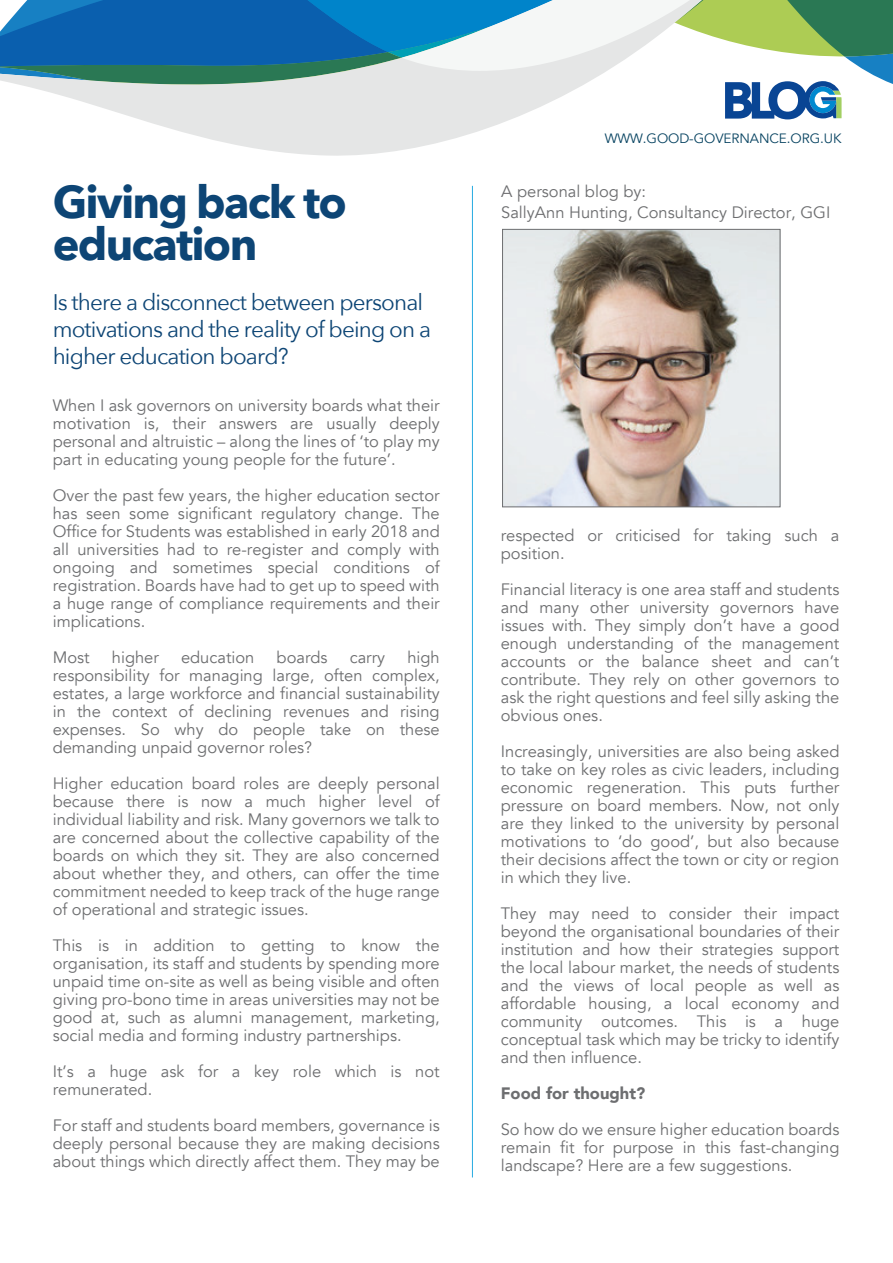
<style>
.page{position:relative;width:893px;height:1263px;background:#fff}
.page>*{position:absolute;margin:0;border:0;box-sizing:border-box;transform-origin:0 0}
.t1{font:700 45px/42px "Avenir Next";letter-spacing:-.04em;color:#0d4575}
.t2{font:22.5px/27px "Avenir Next";letter-spacing:-.04em;color:#0d4575}
.t3{font:16.5px/18px "Avenir";color:#6d6e70;text-align:justify}
.t4{font:900 16.5px "Avenir";color:#6d6e70}
.t5{font:13.5px "Avenir";letter-spacing:-.005em;color:#074361}
</style>
<div class="page">
<hr style="left:472px;top:186px;width:1px;height:991px;background:#26aae1">
<svg style="left:139px;top:119px;width:653px;height:37px"></svg>
<svg style="left:0;top:0;width:893px;height:119px"></svg>
<img style="left:504px;top:231px;width:274px;height:274px">
<div style="left:502px;top:229px;width:278px;height:278px;border:1px solid #6d6e70"></div>
<h1 class="t1" style="left:53px;top:181px;width:296px">Giving back to education</h1>
<h2 class="t2" style="left:53px;top:288px;width:380px">Is there a disconnect between personal motivations and the reality of being on a higher education board?</h2>
<p class="t3" style="left:53px;top:396px;width:389px">When I ask governors on university boards what their motivation is, their answers are usually deeply personal and altruistic – along the lines of ‘to play my part in educating young people for the future’.</p>
<p class="t3" style="left:53px;top:486px;width:389px">Over the past few years, the higher education sector has seen some significant regulatory change. The Office for Students was established in early 2018 and all universities had to re-register and comply with ongoing and sometimes special conditions of registration. Boards have had to get up to speed with a huge range of compliance requirements and their implications.</p>
<p class="t3" style="left:53px;top:648px;width:38px">Most</p>
<p class="t3" style="left:112px;top:648px;width:49px">higher</p>
<p class="t3" style="left:181px;top:648px;width:75px">education</p>
<p class="t3" style="left:277px;top:648px;width:53px">boards</p>
<p class="t3" style="left:350px;top:648px;width:37px">carry</p>
<p class="t3" style="left:53px;top:648px;width:389px;text-indent:355px">high responsibility for managing large, often complex, estates, a large workforce and financial sustainability in the context of declining revenues and rising expenses. So why do people take on these demanding unpaid governor roles?</p>
<p class="t3" style="left:53px;top:774px;width:389px">Higher education board roles are deeply personal because there is now a much higher level of individual liability and risk. Many governors we talk to are concerned about the collective capability of the boards on which they sit. They are also concerned about whether they, and others, can offer the time commitment needed to keep track of the huge range of operational and strategic issues.</p>
<p class="t3" style="left:53px;top:936px;width:389px">This is in addition to getting to know the organisation, its staff and students by spending more unpaid time on-site as well as being visible and often giving pro-bono time in areas universities may not be good at, such as alumni management, marketing, social media and forming industry partnerships.</p>
<p class="t3" style="left:53px;top:1062px;width:388px">It’s a huge ask for a key role which is not remunerated.</p>
<p class="t3" style="left:53px;top:1116px;width:389px">For staff and students board members, governance is deeply personal because they are making decisions about things which directly affect them. They may be</p>
<p class="t5" style="left:605px;top:130px;width:238px">WWW.GOOD-GOVERNANCE.ORG.UK</p>
<p class="t3" style="left:501px;top:181px;width:331px;line-height:21px">A personal blog by:<br>SallyAnn Hunting, Consultancy Director, GGI</p>
<p class="t3" style="left:501px;top:526px;width:340px">respected or criticised for taking such a position.</p>
<p class="t3" style="left:501px;top:580px;width:340px">Financial literacy is one area staff and students and many other university governors have issues with. They simply don’t have a good enough understanding of the management accounts or the balance sheet and can’t contribute. They rely on other governors to ask the right questions and feel silly asking the obvious ones.</p>
<p class="t3" style="left:501px;top:742px;width:340px">Increasingly, universities are also being asked to take on key roles as civic leaders, including economic regeneration. This puts further pressure on board members. Now, not only are they linked to the university by personal motivations to ‘do good’, but also because their decisions affect the town or city or region in which they live.</p>
<p class="t3" style="left:501px;top:904px;width:340px">They may need to consider their impact beyond the organisational boundaries of their institution and how their strategies support the local labour market, the needs of students and the views of local people as well as affordable housing, a local economy and community outcomes. This is a huge conceptual task which may be tricky to identify and then influence.</p>
<p class="t4" style="left:501px;top:1079px;width:146px">Food for thought?</p>
<p class="t3" style="left:501px;top:1120px;width:340px">So how do we ensure higher education boards remain fit for purpose in this fast-changing landscape? Here are a few suggestions.</p>
</div>
